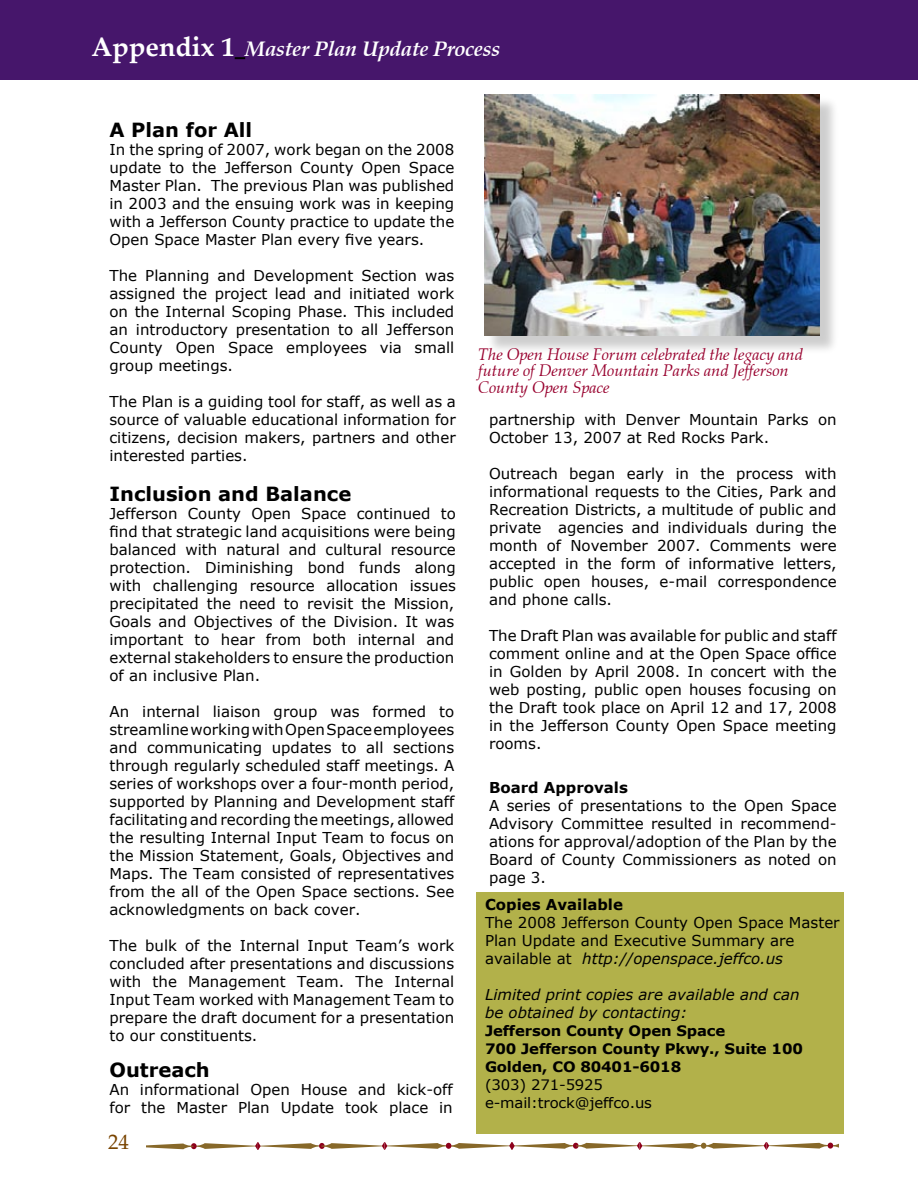
<style>
.page{position:relative;width:918px;height:1188px;background:#fff}
.page>*{position:absolute;margin:0;border:0;box-sizing:border-box;transform-origin:0 0}
.t1{font:italic 700 21px "Zapf Calligraphic 801 BT";color:#fff}
.t2{font:21px "Palatino Linotype";color:#794400}
.t3{font:700 19.5px "Verdana";color:#000}
.t4{font:italic 16.5px/16.5px "Zapf Calligraphic 801 BT";color:#98002e}
.t5{font:15px/18px "Verdana";color:#000;text-align:justify}
.t6{font:italic 15px/18px "Verdana";color:#000}
.t7{font:700 15px "Verdana";color:#000}
.t8{font:700 14.4px/18px "Verdana";letter-spacing:-.01em;color:#000}
.t9{font:14.4px/18px "Verdana";letter-spacing:-.01em;color:#000}
.s1{font-family:"Palatino Linotype";font-style:normal;font-size:27px}
.s2{font-style:italic}
</style>
<div class="page">
<svg style="left:146px;top:1143px;width:692px;height:7px"></svg>
<div style="left:0;top:0;width:918px;height:79px;background:#46166b"></div>
<svg style="left:235px;top:57px;width:10px;height:2px"></svg>
<div style="left:476px;top:892px;width:367px;height:241px;background:#b2b14a"></div>
<div style="left:486px;top:96px;width:354px;height:259px;background:#000;opacity:.2"></div>
<img style="left:484px;top:95px;width:336px;height:241px">
<h1 class="t1" style="left:92px;top:36px;width:411px"><span class="s1">Appendix 1</span> Master Plan Update Process</h1>
<h2 class="t3" style="left:110px;top:118px;width:144px">A Plan for All</h2>
<p class="t5" style="left:110px;top:141px;width:346px">In the spring of 2007, work began on the 2008 update to the Jefferson County Open Space Master Plan. The previous Plan was published in 2003 and the ensuing work was in keeping with a Jefferson County practice to update the Open Space Master Plan every five years.</p>
<p class="t5" style="left:110px;top:267px;width:346px">The Planning and Development Section was assigned the project lead and initiated work on the Internal Scoping Phase. This included an introductory presentation to all Jefferson County Open Space employees via small group meetings.</p>
<p class="t5" style="left:110px;top:393px;width:348px">The Plan is a guiding tool for staff, as well as a source of valuable educational information for citizens, decision makers, partners and other interested parties.</p>
<h2 class="t3" style="left:110px;top:482px;width:243px">Inclusion and Balance</h2>
<p class="t5" style="left:110px;top:504px;width:348px">Jefferson County Open Space continued to find that strategic land acquisitions were being balanced with natural and cultural resource protection. Diminishing bond funds along with challenging resource allocation issues precipitated the need to revisit the Mission, Goals and Objectives of the Division. It was important to hear from both internal and external stakeholders to ensure the production of an inclusive Plan.</p>
<p class="t5" style="left:110px;top:702px;width:346px">An internal liaison group was formed to streamline working with Open Space employees and communicating updates to all sections through regularly scheduled staff meetings. A series of workshops over a four-month period, supported by Planning and Development staff facilitating and recording the meetings, allowed the resulting Internal Input Team to focus on the Mission Statement, Goals, Objectives and Maps. The Team consisted of representatives from the all of the Open Space sections. See acknowledgments on back cover.</p>
<p class="t5" style="left:110px;top:936px;width:346px">The bulk of the Internal Input Team’s work concluded after presentations and discussions with the Management Team. The Internal Input Team worked with Management Team to prepare the draft document for a presentation to our constituents.</p>
<h2 class="t3" style="left:110px;top:1058px;width:102px">Outreach</h2>
<p class="t5" style="left:110px;top:1080px;width:345px">An informational Open House and kick-off for the Master Plan Update took place in</p>
<h1 class="t2" style="left:108px;top:1127px;width:22px">24</h1>
<p class="t4" style="left:478px;top:346px;width:326px">The Open House Forum celebrated the legacy and future of Denver Mountain Parks and Jefferson<br>County Open Space</p>
<p class="t5" style="left:489px;top:411px;width:349px">partnership with Denver Mountain Parks on<br>October 13, 2007 at Red Rocks Park.</p>
<p class="t5" style="left:489px;top:465px;width:349px">Outreach began early in the process with informational requests to the Cities, Park and Recreation Districts, a multitude of public and private agencies and individuals during the month of November 2007. Comments were accepted in the form of informative letters, public open houses, e-mail correspondence and phone calls.</p>
<p class="t5" style="left:489px;top:627px;width:349px">The Draft Plan was available for public and staff comment online and at the Open Space office in Golden by April 2008. In concert with the web posting, public open houses focusing on the Draft took place on April 12 and 17, 2008 in the Jefferson County Open Space meeting rooms.</p>
<p class="t7" style="left:489px;top:778px;width:140px">Board Approvals</p>
<p class="t5" style="left:489px;top:796px;width:349px">A series of presentations to the Open Space Advisory Committee resulted in recommend&shy;ations for approval/adoption of the Plan by the Board of County Commissioners as noted on page 3.</p>
<p class="t7" style="left:485px;top:895px;width:140px">Copies Available</p>
<p class="t5" style="left:485px;top:913px;width:356px;text-align:left">The 2008 Jefferson County Open Space Master<br>Plan Update and Executive Summary are available at <span class="s2">http://openspace.jeffco.us</span></p>
<p class="t6" style="left:485px;top:985px;width:316px">Limited print copies are available and can be obtained by contacting:</p>
<p class="t8" style="left:485px;top:1021px;width:319px">Jefferson County Open Space<br>700 Jefferson County Pkwy., Suite 100<br>Golden, CO 80401-6018</p>
<p class="t9" style="left:485px;top:1075px;width:169px">(303) 271-5925 e-mail:trock@jeffco.us</p>
</div>
